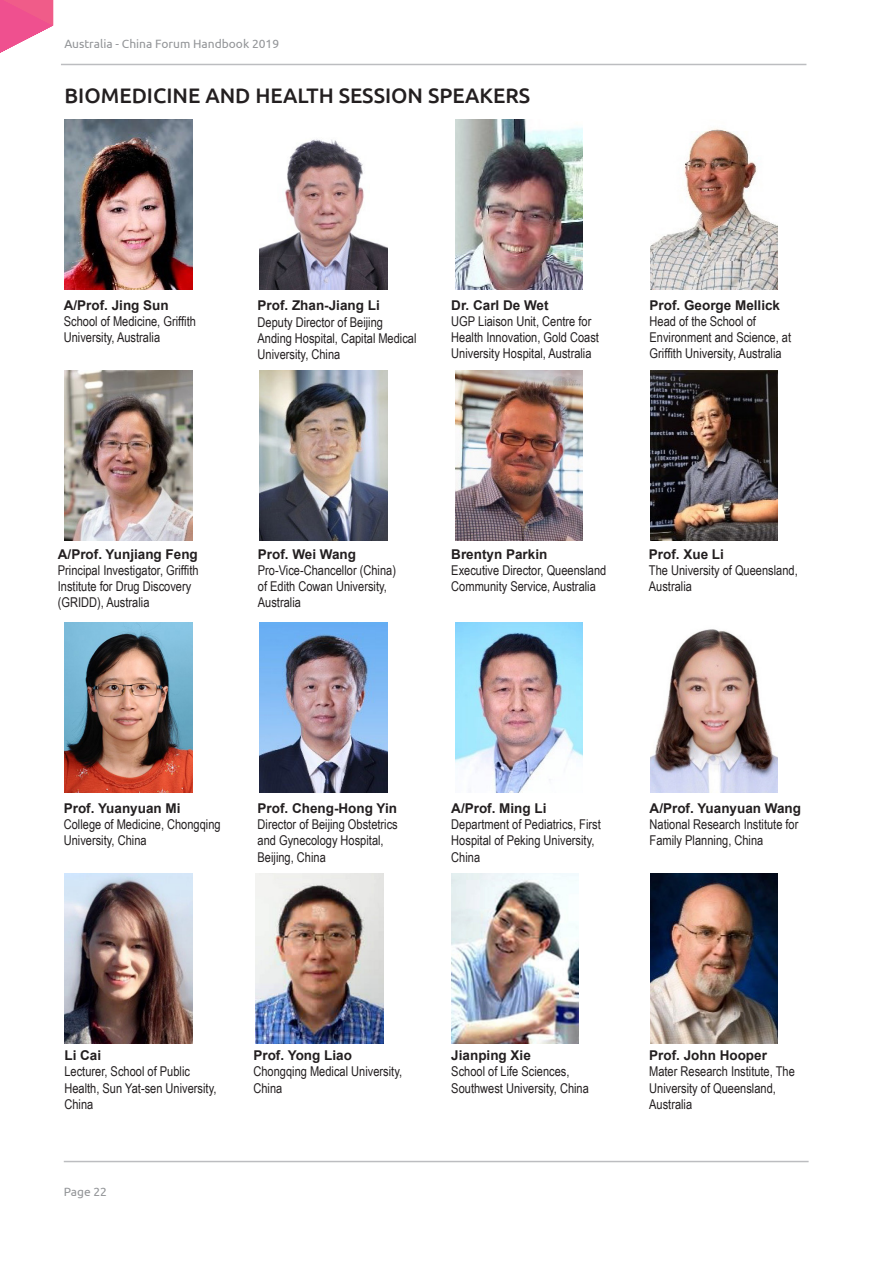
<style>
.page{position:relative;width:893px;height:1263px;background:#fff}
.page>*{position:absolute;margin:0;border:0;box-sizing:border-box;transform-origin:0 0}
.Heading_2{font:500 21px "Ubuntu";color:#231f20}
.Heading_2-2{font:13.5px/16.2px "Arial Narrow";color:#231f20}
.t1{font:12px "Ubuntu";color:#939598}
.s1{font-family:"Arial";font-weight:700}
</style>
<div class="page">
<hr style="left:64px;top:1161px;width:745px;height:1px;background:#bcbdc0">
<hr style="left:61px;top:64px;width:745px;height:1px;background:#bcbdc0">
<svg style="left:0;top:0;width:53px;height:53px"></svg>
<img style="left:64px;top:120px;width:128px;height:170px">
<img style="left:260px;top:139px;width:127px;height:151px">
<img style="left:455px;top:120px;width:128px;height:170px">
<img style="left:650px;top:128px;width:128px;height:162px">
<img style="left:64px;top:371px;width:128px;height:170px">
<img style="left:260px;top:371px;width:127px;height:170px">
<img style="left:455px;top:371px;width:128px;height:170px">
<img style="left:650px;top:371px;width:128px;height:170px">
<img style="left:64px;top:622px;width:128px;height:170px">
<img style="left:260px;top:622px;width:127px;height:170px">
<img style="left:455px;top:622px;width:128px;height:170px">
<img style="left:650px;top:629px;width:128px;height:163px">
<img style="left:64px;top:873px;width:128px;height:170px">
<img style="left:256px;top:873px;width:128px;height:170px">
<img style="left:451px;top:873px;width:128px;height:170px">
<img style="left:650px;top:873px;width:128px;height:170px">
<p class="t1" style="left:64px;top:37px;width:216px">Australia - China Forum Handbook 2019</p>
<p class="Heading_2" style="left:64px;top:83px;width:467px">BIOMEDICINE AND HEALTH SESSION SPEAKERS</p>
<p class="Heading_2-2" style="left:64px;top:296px;width:134px"><span class="s1">A/Prof. Jing Sun<br></span>School of Medicine, Griffith<br>University, Australia</p>
<p class="Heading_2-2" style="left:258px;top:297px;width:161px"><span class="s1">Prof. Zhan-Jiang Li<br></span>Deputy Director of Beijing<br>Anding Hospital, Capital Medical<br>University, China</p>
<p class="Heading_2-2" style="left:451px;top:296px;width:149px"><span class="s1">Dr. Carl De Wet<br></span>UGP Liaison Unit, Centre for<br>Health Innovation, Gold Coast<br>University Hospital, Australia</p>
<p class="Heading_2-2" style="left:650px;top:296px;width:143px"><span class="s1">Prof. George Mellick<br></span>Head of the School of<br>Environment and Science, at<br>Griffith University, Australia</p>
<p class="Heading_2-2" style="left:58px;top:545px;width:142px"><span class="s1">A/Prof. Yunjiang Feng<br></span>Principal Investigator, Griffith<br>Institute for Drug Discovery (GRIDD), Australia</p>
<p class="Heading_2-2" style="left:258px;top:545px;width:140px"><span class="s1">Prof. Wei Wang<br></span>Pro-Vice-Chancellor (China) of Edith Cowan University,<br>Australia</p>
<p class="Heading_2-2" style="left:451px;top:545px;width:157px"><span class="s1">Brentyn Parkin<br></span>Executive Director, Queensland<br>Community Service, Australia</p>
<p class="Heading_2-2" style="left:649px;top:545px;width:150px"><span class="s1">Prof. Xue Li<br></span>The University of Queensland,<br>Australia</p>
<p class="Heading_2-2" style="left:64px;top:799px;width:158px"><span class="s1">Prof. Yuanyuan Mi<br></span>College of Medicine, Chongqing<br>University, China</p>
<p class="Heading_2-2" style="left:258px;top:799px;width:142px"><span class="s1">Prof. Cheng-Hong Yin<br></span>Director of Beijing Obstetrics and Gynecology Hospital,<br>Beijing, China</p>
<p class="Heading_2-2" style="left:451px;top:799px;width:151px"><span class="s1">A/Prof. Ming Li<br></span>Department of Pediatrics, First<br>Hospital of Peking University,<br>China</p>
<p class="Heading_2-2" style="left:650px;top:799px;width:153px"><span class="s1">A/Prof. Yuanyuan Wang<br></span>National Research Institute for<br>Family Planning, China</p>
<p class="Heading_2-2" style="left:64px;top:1047px;width:154px"><span class="s1">Li Cai<br></span>Lecturer, School of Public<br>Health, Sun Yat-sen University,<br>China</p>
<p class="Heading_2-2" style="left:253px;top:1047px;width:150px"><span class="s1">Prof. Yong Liao<br></span>Chongqing Medical University,<br>China</p>
<p class="Heading_2-2" style="left:451px;top:1047px;width:139px"><span class="s1">Jianping Xie<br></span>School of Life Sciences,<br>Southwest University, China</p>
<p class="Heading_2-2" style="left:649px;top:1047px;width:147px"><span class="s1">Prof. John Hooper<br></span>Mater Research Institute, The<br>University of Queensland,<br>Australia</p>
<p class="t1" style="left:64px;top:1184px;width:45px">Page 22</p>
</div>
